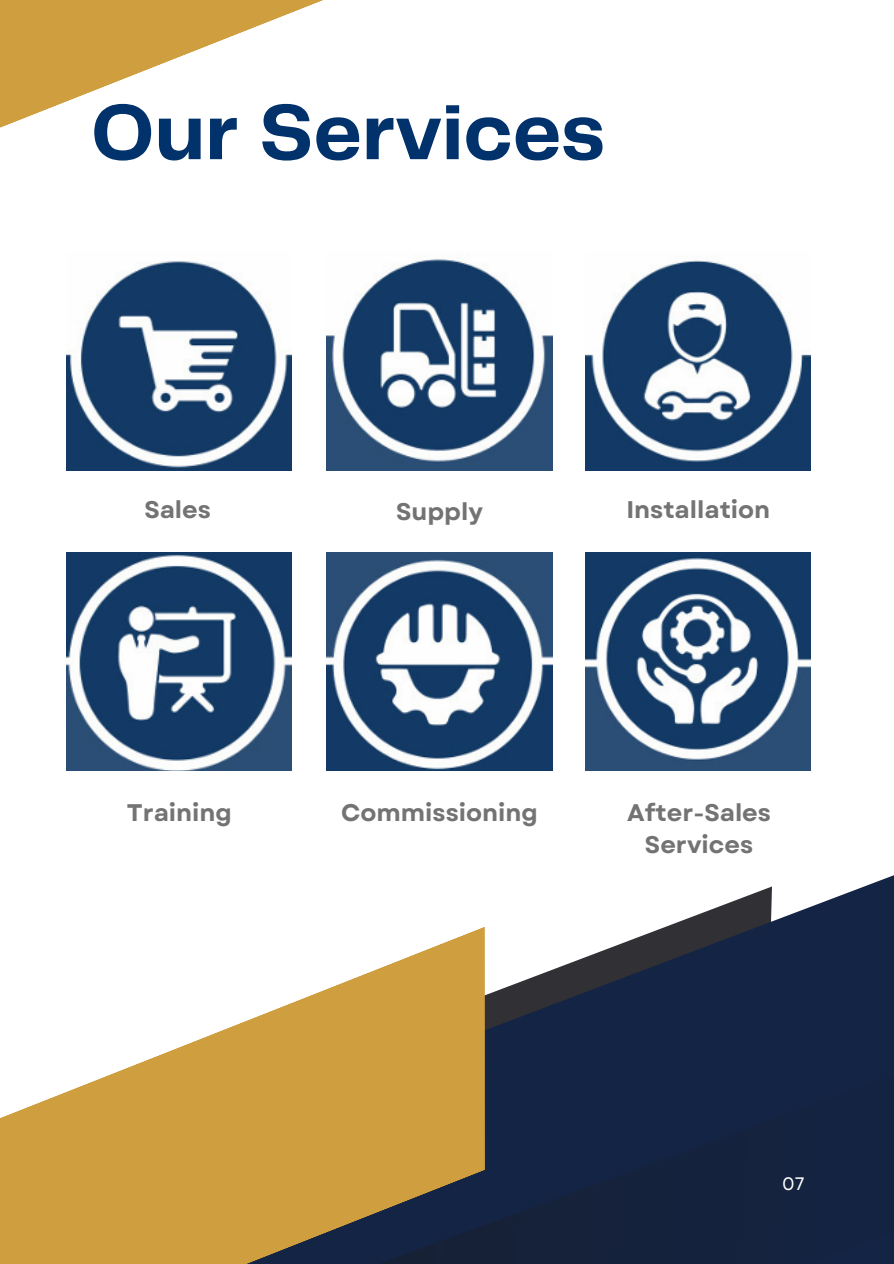
<style>
.page{position:relative;width:894px;height:1264px;background:#fff}
.page>*{position:absolute;margin:0;border:0;box-sizing:border-box;transform-origin:0 0}
.t1{font:700 81px "Telegraf";color:#02326b}
.t2{font:700 24px/32.7px "Garet";color:#737373;text-align:center}
.t3{font:18px "Garet";color:#fff}
</style>
<div class="page">
<svg style="left:66px;top:763px;width:827px;height:218px"></svg>
<svg style="left:485px;top:981px;width:408px;height:282px;background:#152442"></svg>
<svg style="left:0;top:926px;width:485px;height:337px;fill:#cf9e3f"></svg>
<img style="left:67px;top:261px;width:225px;height:209px">
<img style="left:326px;top:259px;width:226px;height:211px">
<img style="left:585px;top:260px;width:225px;height:210px">
<img style="left:67px;top:552px;width:225px;height:218px">
<img style="left:326px;top:552px;width:226px;height:218px">
<img style="left:585px;top:552px;width:225px;height:218px">
<svg style="left:0;top:0;width:323px;height:128px"></svg>
<h1 class="t1" style="left:91px;top:98px;width:515px">Our Services</h1>
<p class="t2" style="left:144px;top:493px;width:68px">Sales</p>
<p class="t2" style="left:396px;top:495px;width:88px">Supply</p>
<p class="t2" style="left:626px;top:493px;width:145px">Installation</p>
<p class="t2" style="left:127px;top:796px;width:107px">Training</p>
<p class="t2" style="left:627px;top:796px;width:145px">After-Sales<br>Services</p>
<p class="t2" style="left:341px;top:796px;width:198px">Commissioning</p>
<p class="t3" style="left:782px;top:1170px;width:24px">07</p>
</div>
